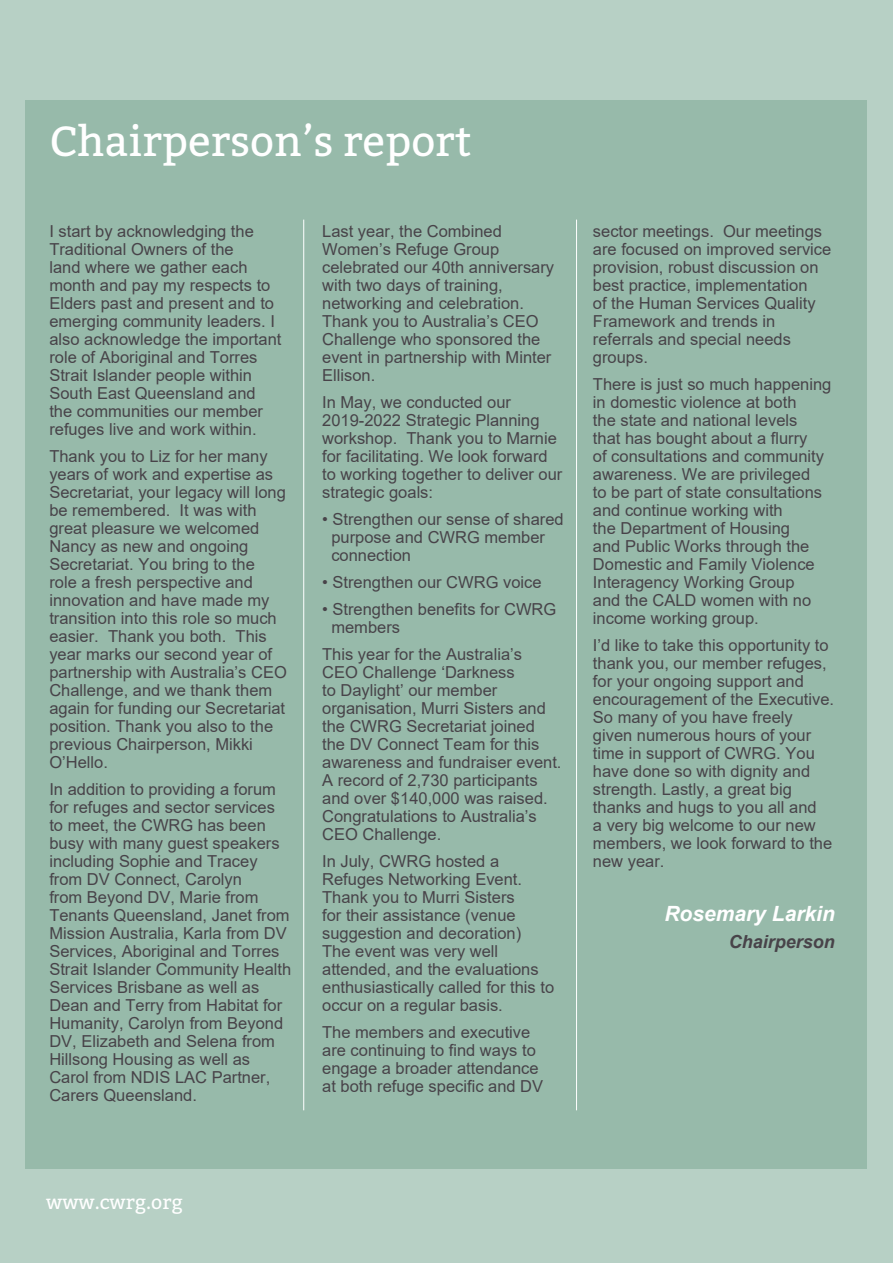
<style>
.page{position:relative;width:893px;height:1263px;background:#b7d0c5}
.page>*{position:absolute;margin:0;border:0;box-sizing:border-box;transform-origin:0 0}
.t1{font:42px "Bitter";color:#fff}
.t2{font:italic 700 21px "Arial";color:#fff}
.t3{font:19.5px "Bitter";color:#fff}
.t4{font:italic 700 18px "Arial";color:#484349}
.t5{font:16.5px/18px "Arial";color:#484349}
</style>
<div class="page">
<div style="left:26px;top:100px;width:841px;height:1068px;background:#97baaa"></div>
<hr style="left:303px;top:220px;width:1px;height:890px;background:#fff">
<hr style="left:576px;top:220px;width:1px;height:890px;background:#fff">
<h1 class="t1" style="left:49px;top:115px;width:424px">Chairperson’s report</h1>
<p class="t5" style="left:49px;top:222px;width:234px">I start by acknowledging the<br>Traditional Owners of the<br>land where we gather each month and pay my respects to<br>Elders past and present and to emerging community leaders. I also acknowledge the important role of Aboriginal and Torres<br>Strait Islander people within<br>South East Queensland and the communities our member refuges live and work within.</p>
<p class="t5" style="left:49px;top:447px;width:239px">Thank you to Liz for her many years of work and expertise as<br>Secretariat, your legacy will long be remembered. It was with great pleasure we welcomed<br>Nancy as new and ongoing<br>Secretariat. You bring to the<br>role a fresh perspective and innovation and have made my transition into this role so much easier. Thank you both. This year marks our second year of partnership with Australia’s CEO<br>Challenge, and we thank them again for funding our Secretariat position. Thank you also to the previous Chairperson, Mikki<br>O’Hello.</p>
<p class="t5" style="left:49px;top:780px;width:243px">In addition to providing a forum for refuges and sector services to meet, the CWRG has been busy with many guest speakers including Sophie and Tracey from DV Connect, Carolyn<br>from Beyond DV, Marie from<br>Tenants Queensland, Janet from<br>Mission Australia, Karla from DV<br>Services, Aboriginal and Torres<br>Strait Islander Community Health<br>Services Brisbane as well as<br>Dean and Terry from Habitat for<br>Humanity, Carolyn from Beyond<br>DV, Elizabeth and Selena from<br>Hillsong Housing as well as<br>Carol from NDIS LAC Partner,<br>Carers Queensland.</p>
<p class="t5" style="left:322px;top:222px;width:234px">Last year, the Combined<br>Women’s Refuge Group celebrated our 40th anniversary with two days of training, networking and celebration.<br>Thank you to Australia’s CEO<br>Challenge who sponsored the event in partnership with Minter<br>Ellison.</p>
<p class="t5" style="left:322px;top:393px;width:242px">In May, we conducted our<br>2019-2022 Strategic Planning workshop. Thank you to Marnie for facilitating. We look forward to working together to deliver our strategic goals:</p>
<p class="t5" style="left:331px;top:510px;width:234px;text-indent:-9px">• Strengthen our sense of shared purpose and CWRG member connection</p>
<p class="t5" style="left:322px;top:573px;width:221px">• Strengthen our CWRG voice</p>
<p class="t5" style="left:331px;top:600px;width:226px;text-indent:-9px">• Strengthen benefits for CWRG members</p>
<p class="t5" style="left:322px;top:645px;width:241px">This year for the Australia’s<br>CEO Challenge ‘Darkness<br>to Daylight’ our member organisation, Murri Sisters and the CWRG Secretariat joined the DV Connect Team for this awareness and fundraiser event.<br>A record of 2,730 participants and over $140,000 was raised.<br>Congratulations to Australia’s<br>CEO Challenge.</p>
<p class="t5" style="left:322px;top:852px;width:234px">In July, CWRG hosted a<br>Refuges Networking Event.<br>Thank you to Murri Sisters<br>for their assistance (venue suggestion and decoration)<br>The event was very well attended, and the evaluations enthusiastically called for this to occur on a regular basis.</p>
<p class="t5" style="left:322px;top:1023px;width:223px">The members and executive are continuing to find ways to engage a broader attendance at both refuge specific and DV</p>
<p class="t5" style="left:593px;top:222px;width:240px">sector meetings. Our meetings are focused on improved service provision, robust discussion on best practice, implementation<br>of the Human Services Quality<br>Framework and trends in referrals and special needs groups.</p>
<p class="t5" style="left:593px;top:375px;width:240px">There is just so much happening in domestic violence at both<br>the state and national levels<br>that has bought about a flurry<br>of consultations and community awareness. We are privileged<br>to be part of state consultations and continue working with<br>the Department of Housing<br>and Public Works through the<br>Domestic and Family Violence<br>Interagency Working Group<br>and the CALD women with no income working group.</p>
<p class="t5" style="left:593px;top:636px;width:243px">I’d like to take this opportunity to thank you, our member refuges, for your ongoing support and encouragement of the Executive.<br>So many of you have freely given numerous hours of your time in support of CWRG. You have done so with dignity and strength. Lastly, a great big thanks and hugs to you all and<br>a very big welcome to our new members, we look forward to the new year.</p>
<p class="t2" style="left:664px;top:900px;width:172px">Rosemary Larkin</p>
<p class="t4" style="left:729px;top:930px;width:108px">Chairperson</p>
<p class="t3" style="left:46px;top:1189px;width:138px">www.cwrg.org</p>
</div>
